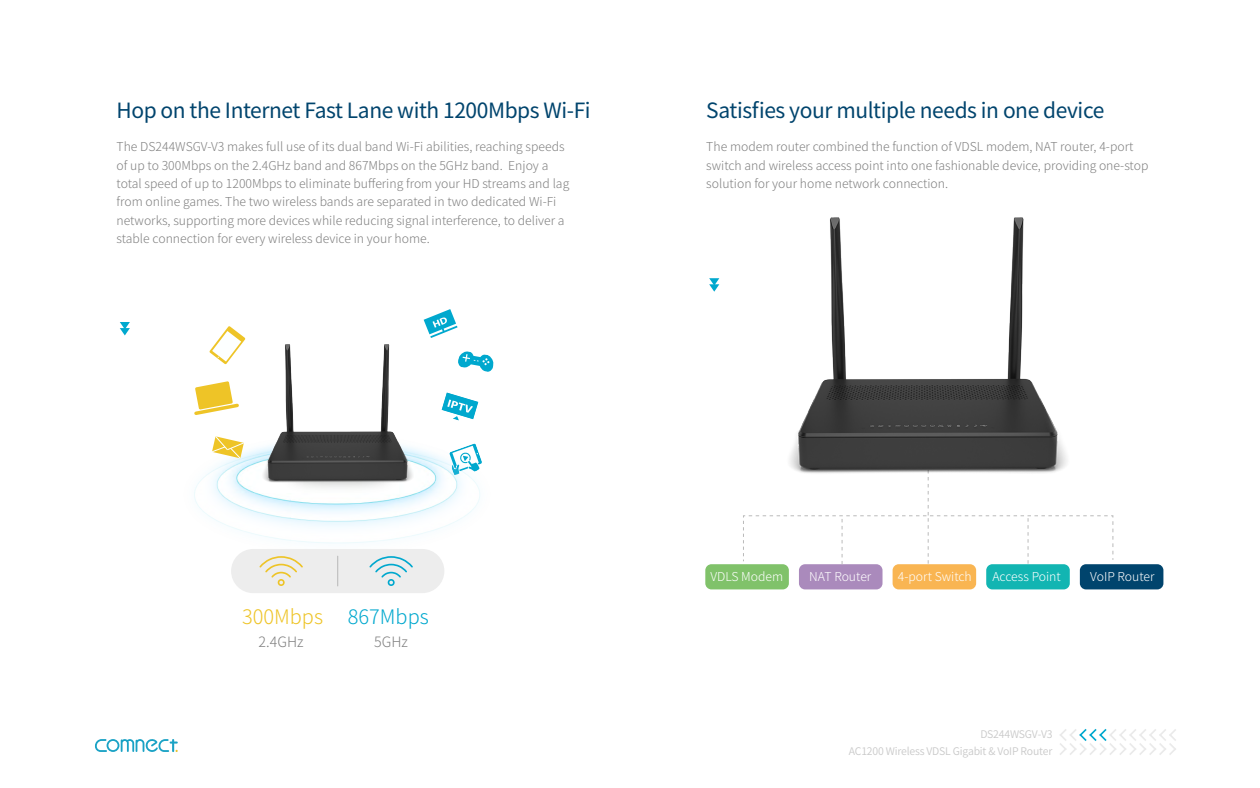
<style>
.page{position:relative;width:1260px;height:788px;background:#fff}
.page>*{position:absolute;margin:0;border:0;box-sizing:border-box;transform-origin:0 0}
.t1{font:21px "Source Han Sans CN";letter-spacing:-.02em;color:#00446d}
.t2{font:300 19.95px "Source Han Sans CN";color:#eec427}
.t3{font:300 14.26px "Source Han Sans CN";color:#808080}
.t4{font:300 12.25px/18.4px "Source Han Sans CN";color:#808080}
.t5{font:300 12.25px "Source Han Sans CN";color:#fff}
.t6{font:10.5px/17.1px "Source Han Sans CN";letter-spacing:-.02em;color:#c9c9c9;text-align:right}
.s1{color:#00a8ce}
</style>
<div class="page">
<svg style="left:120px;top:322px;width:10px;height:13px"></svg>
<svg style="left:1060px;top:729px;width:116px;height:26px"></svg>
<svg style="left:428px;top:309px;width:26px;height:9px"></svg>
<svg style="left:470px;top:352px;width:24px;height:20px"></svg>
<img style="left:194px;top:399px;width:288px;height:155px">
<svg style="left:194px;top:385px;width:11px;height:32px"></svg>
<div style="left:231px;top:549px;width:213px;height:44px;background:#ededed;border-radius:22px"></div>
<hr style="left:338px;top:556px;width:1px;height:30px;background:#b7b7b7">
<svg style="left:369px;top:556px;width:44px;height:30px"></svg>
<svg style="left:259px;top:556px;width:44px;height:30px"></svg>
<img style="left:259px;top:504px;width:161px;height:5px">
<div style="left:705px;top:564px;width:84px;height:25px;background:#80c26a;border-radius:6px"></div>
<div style="left:799px;top:564px;width:84px;height:25px;background:#aa8abc;border-radius:6px"></div>
<div style="left:893px;top:564px;width:83px;height:25px;background:#f9b552;border-radius:6px"></div>
<div style="left:986px;top:564px;width:84px;height:25px;background:#12b5b2;border-radius:6px"></div>
<div style="left:1080px;top:564px;width:83px;height:25px;background:#00446d;border-radius:6px"></div>
<svg style="left:743px;top:514px;width:371px;height:50px"></svg>
<svg style="left:95px;top:739px;width:83px;height:13px"></svg>
<img style="left:709px;top:217px;width:358px;height:297px">
<img style="left:205px;top:318px;width:265px;height:186px">
<h1 class="t1" style="left:117px;top:98px;width:476px">Hop on the Internet Fast Lane with 1200Mbps Wi-Fi</h1>
<p class="t4" style="left:117px;top:138px;width:454px">The DS244WSGV-V3 makes full use of its dual band Wi-Fi abilities, reaching speeds of up to 300Mbps on the 2.4GHz band and 867Mbps on the 5GHz band. Enjoy a total speed of up to 1200Mbps to eliminate buffering from your HD streams and lag from online games. The two wireless bands are separated in two dedicated Wi-Fi networks, supporting more devices while reducing signal interference, to deliver a stable connection for every wireless device in your home.</p>
<h1 class="t1" style="left:706px;top:98px;width:400px">Satisfies your multiple needs in one device</h1>
<p class="t4" style="left:706px;top:138px;width:444px">The modem router combined the function of VDSL modem, NAT router, 4-port switch and wireless access point into one fashionable device, providing one-stop solution for your home network connection.</p>
<h2 class="t2" style="left:242px;top:605px;width:188px">300Mbps <span class="s1">867Mbps</span></h2>
<p class="t3" style="left:259px;top:634px;width:47px">2.4GHz</p>
<p class="t3" style="left:374px;top:634px;width:35px">5GHz</p>
<p class="t5" style="left:710px;top:570px;width:74px">VDLS Modem</p>
<p class="t5" style="left:809px;top:570px;width:64px">NAT Router</p>
<p class="t5" style="left:898px;top:570px;width:75px">4-port Switch</p>
<p class="t5" style="left:992px;top:570px;width:70px">Access Point</p>
<p class="t5" style="left:1090px;top:570px;width:66px">VoIP Router</p>
<p class="t6" style="left:849px;top:725px;width:205px">DS244WSGV-V3<br>AC1200 Wireless VDSL Gigabit &amp; VoIP Router</p>
</div>
